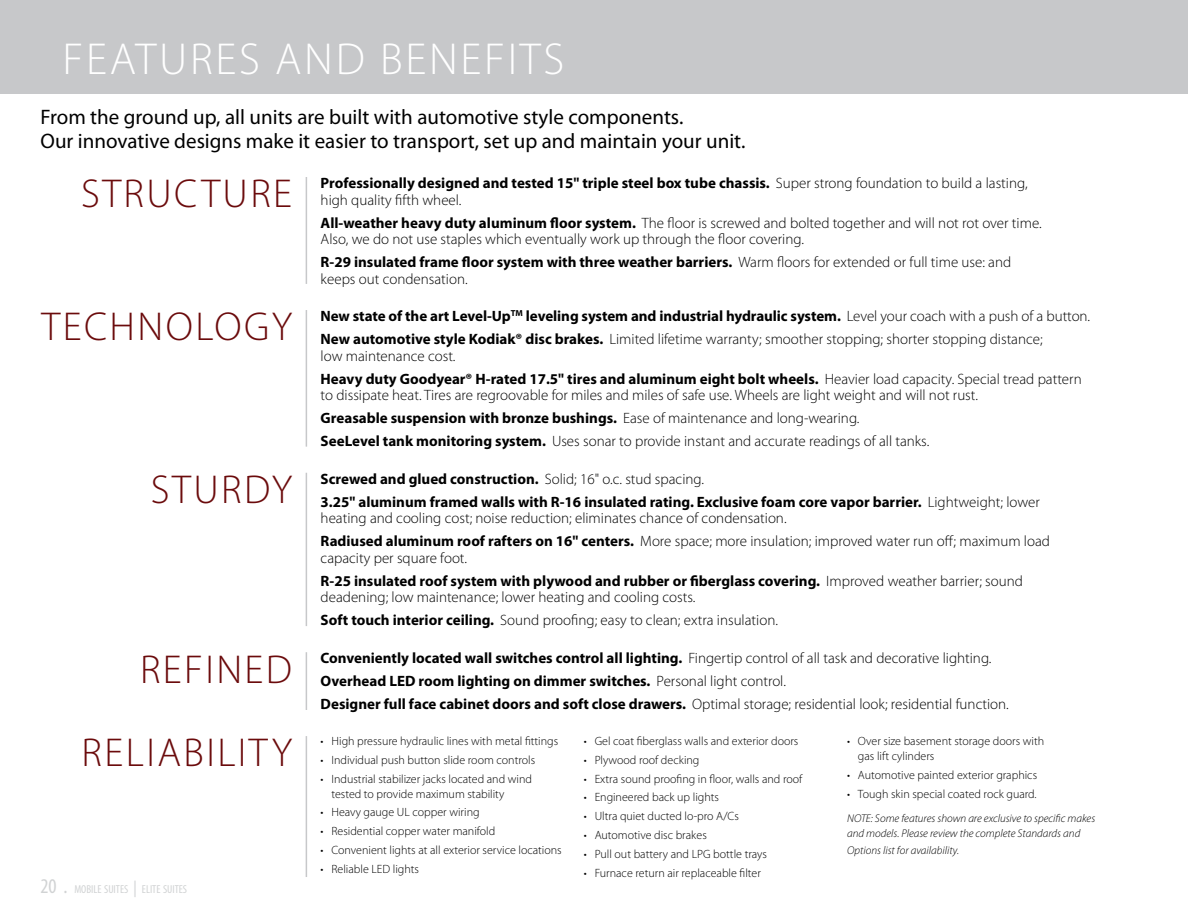
<style>
.page{position:relative;width:1188px;height:918px;background:#fff}
.page>*{position:absolute;margin:0;border:0;box-sizing:border-box;transform-origin:0 0}
.t1{font:300 45px "Myriad Pro";letter-spacing:.06em;color:#fff}
.t2{font:300 40.5px/83.8px "Myriad Pro";letter-spacing:.06em;color:#6b0b0c;text-align:right}
.t3{font:21px/24px "Myriad Pro";color:#000}
.t4{font:700 15px/23px "Myriad Pro";color:#000}
.t5{font:300 15px/23px "Myriad Pro";color:#000}
.t6{font:300 12px/15px "Myriad Pro";color:#000}
.t7{font:condensed 11.55px "Myriad Pro";color:#d1d3d4}
.t8{font:italic 300 11.25px/15px "Myriad Pro";color:#000}
.s1{font-weight:300}
.s2{font-weight:700}
.s3{font-size:21px}
.s4{font-size:16.5px}
</style>
<div class="page">
<div style="left:0;top:0;width:1188px;height:94px;background:#c7c8ca"></div>
<hr style="left:306px;top:177px;width:1px;height:107px;background:#c7c8ca">
<hr style="left:306px;top:652px;width:1px;height:58px;background:#c7c8ca">
<hr style="left:306px;top:736px;width:1px;height:141px;background:#c7c8ca">
<hr style="left:306px;top:310px;width:1px;height:137px;background:#c7c8ca">
<hr style="left:306px;top:473px;width:1px;height:153px;background:#c7c8ca">
<h1 class="t1" style="left:63px;top:32px;width:503px">FEATURES AND BENEFITS</h1>
<h3 class="t3" style="left:40px;top:104px;width:707px">From the ground up, all units are built with automotive style components.<br>Our innovative designs make it easier to transport, set up and maintain your unit.</h3>
<h2 class="t2" style="left:81px;top:152px;width:213px">STRUCTURE</h2>
<p class="t4" style="left:321px;top:174px;width:709px;line-height:16.5px">Professionally designed and tested 15" triple steel box tube chassis. <span class="s1">Super strong foundation to build a lasting, high quality fifth wheel.</span></p>
<p class="t5" style="left:321px;top:214px;width:723px;line-height:16.5px"><span class="s2">All-weather heavy duty aluminum floor system.</span> The floor is screwed and bolted together and will not rot over time.<br>Also, we do not use staples which eventually work up through the floor covering.</p>
<p class="t5" style="left:321px;top:254px;width:692px;line-height:16.5px"><span class="s2">R-29 insulated frame floor system with three weather barriers.</span> Warm floors for extended or full time use: and keeps out condensation.</p>
<h2 class="t2" style="left:42px;top:285px;width:252px">TECHNOLOGY</h2>
<h2 class="t2" style="left:151px;top:447px;width:143px">STURDY</h2>
<h2 class="t2" style="left:82px;top:627px;width:212px">REFINED<br>RELIABILITY</h2>
<p class="t7" style="left:40px;top:882px;width:148px"><span class="s3">20 .</span> MOBILE SUITES <span class="s4">|</span> ELITE SUITES</p>
<p class="t4" style="left:321px;top:304px;width:771px">New state of the art Level-Up<sup>TM</sup> leveling system and industrial hydraulic system. <span class="s1">Level your coach with a push of a button.<br></span>New automotive style Kodiak® disc brakes. <span class="s1">Limited lifetime warranty; smoother stopping; shorter stopping distance;</span></p>
<p class="t4" style="left:321px;top:344px;width:763px"><span class="s1">low maintenance cost.<br></span>Heavy duty Goodyear® H-rated 17.5" tires and aluminum eight bolt wheels. <span class="s1">Heavier load capacity. Special tread pattern</span></p>
<p class="t5" style="left:321px;top:384px;width:659px">to dissipate heat. Tires are regroovable for miles and miles of safe use. Wheels are light weight and will not rust.<br><span class="s2">Greasable suspension with bronze bushings.</span> Ease of maintenance and long-wearing.<br><span class="s2">SeeLevel tank monitoring system.</span> Uses sonar to provide instant and accurate readings of all tanks.</p>
<p class="t4" style="left:321px;top:467px;width:721px">Screwed and glued construction. <span class="s1">Solid; 16" o.c. stud spacing.<br></span>3.25" aluminum framed walls with R-16 insulated rating. Exclusive foam core vapor barrier. <span class="s1">Lightweight; lower</span></p>
<p class="t5" style="left:321px;top:507px;width:731px">heating and cooling cost; noise reduction; eliminates chance of condensation.<br><span class="s2">Radiused aluminum roof rafters on 16" centers.</span> More space; more insulation; improved water run off; maximum load</p>
<p class="t4" style="left:321px;top:546px;width:704px"><span class="s1">capacity per square foot.<br></span>R-25 insulated roof system with plywood and rubber or fiberglass covering. <span class="s1">Improved weather barrier; sound</span></p>
<p class="t5" style="left:321px;top:586px;width:459px">deadening; low maintenance; lower heating and cooling costs.<br><span class="s2">Soft touch interior ceiling.</span> Sound proofing; easy to clean; extra insulation.</p>
<p class="t4" style="left:321px;top:646px;width:690px">Conveniently located wall switches control all lighting. <span class="s1">Fingertip control of all task and decorative lighting.<br></span>Overhead LED room lighting on dimmer switches. <span class="s1">Personal light control.<br></span>Designer full face cabinet doors and soft close drawers. <span class="s1">Optimal storage; residential look; residential function.</span></p>
<p class="t6" style="left:321px;top:733px;width:239px">• High pressure hydraulic lines with metal fittings</p>
<p class="t6" style="left:321px;top:752px;width:216px">• Individual push button slide room controls</p>
<p class="t6" style="left:331px;top:771px;width:202px;text-indent:-11px">• Industrial stabilizer jacks located and wind tested to provide maximum stability</p>
<p class="t6" style="left:321px;top:805px;width:161px">• Heavy gauge UL copper wiring</p>
<p class="t6" style="left:321px;top:824px;width:176px">• Residential copper water manifold</p>
<p class="t6" style="left:321px;top:842px;width:243px">• Convenient lights at all exterior service locations</p>
<p class="t6" style="left:321px;top:861px;width:100px">• Reliable LED lights</p>
<p class="t6" style="left:584px;top:733px;width:216px">• Gel coat fiberglass walls and exterior doors</p>
<p class="t6" style="left:584px;top:752px;width:117px">• Plywood roof decking</p>
<p class="t6" style="left:584px;top:771px;width:220px">• Extra sound proofing in floor, walls and roof</p>
<p class="t6" style="left:584px;top:790px;width:137px">• Engineered back up lights</p>
<p class="t6" style="left:584px;top:809px;width:156px">• Ultra quiet ducted lo-pro A/Cs</p>
<p class="t6" style="left:584px;top:827px;width:124px">• Automotive disc brakes</p>
<p class="t6" style="left:584px;top:846px;width:185px">• Pull out battery and LPG bottle trays</p>
<p class="t6" style="left:584px;top:865px;width:179px">• Furnace return air replaceable filter</p>
<p class="t6" style="left:858px;top:733px;width:188px;text-indent:-11px">• Over size basement storage doors with gas lift cylinders</p>
<p class="t6" style="left:847px;top:767px;width:192px">• Automotive painted exterior graphics</p>
<p class="t6" style="left:847px;top:786px;width:191px">• Tough skin special coated rock guard.</p>
<p class="t8" style="left:847px;top:811px;width:250px">NOTE: Some features shown are exclusive to specific makes and models. Please review the complete Standards and</p>
<p class="t8" style="left:847px;top:843px;width:113px">Options list for availability.</p>
</div>
